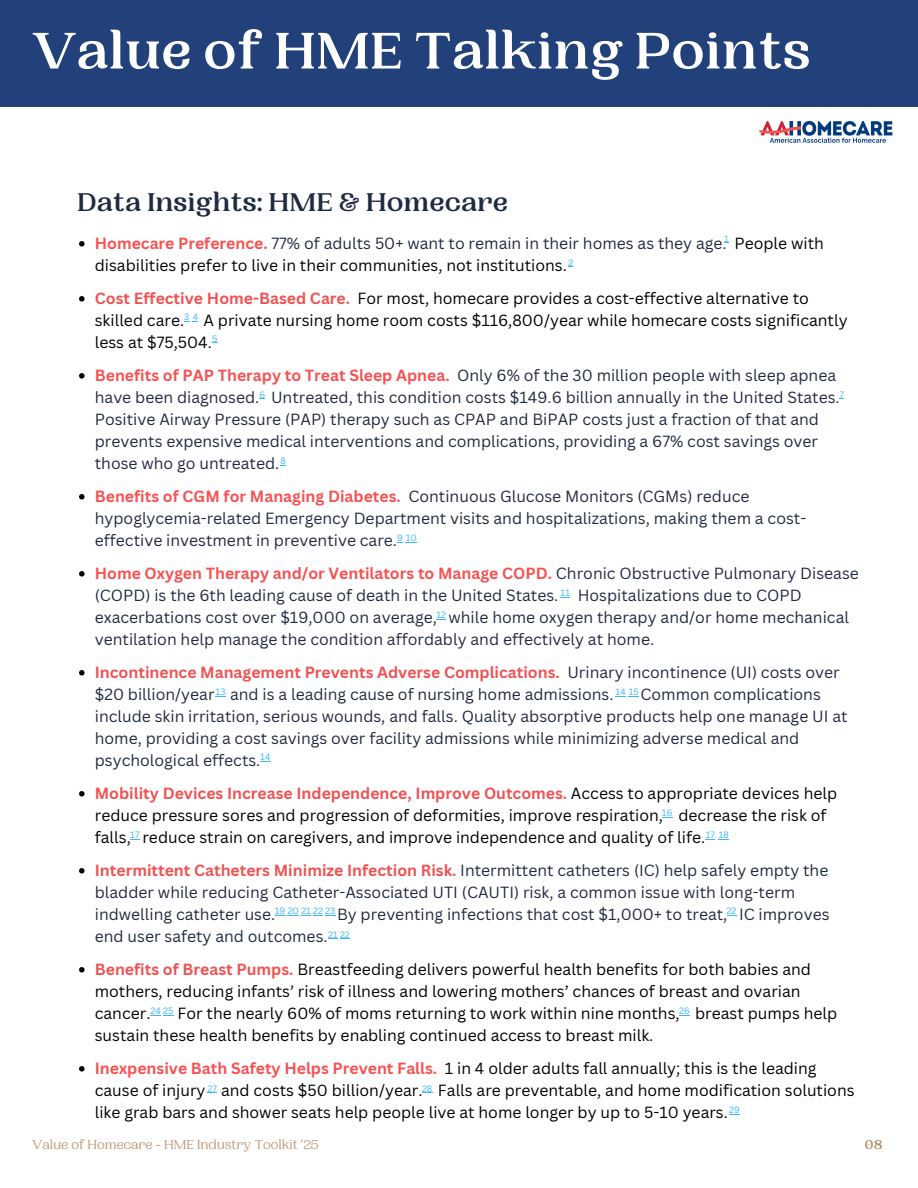
<style>
.page{position:relative;width:918px;height:1188px;background:#fff}
.page>*{position:absolute;margin:0;border:0;box-sizing:border-box;transform-origin:0 0}
.t1{font:700 54px "PP Woodland";color:#fff}
.t2{font:700 27px "PP Woodland";color:#1f2b41}
.t3{font:15.75px/22px "Canva Sans";color:#1f2b41}
.t4{font:15.75px/22px "Canva Sans";color:#000}
.t5{font:700 15.75px/22px "Canva Sans";color:#ef5253}
.t6{font:13.5px "PP Woodland";color:#b9885f}
.t7{font:700 13.5px "PP Woodland";color:#b9885f}
.t8{font:9px "Canva Sans";color:#38b6ff}
.s1{font-weight:700;color:#f75152}
.s2{color:#1f2b41}
.s3{font-weight:700;color:#ef5253}
.s4{font-weight:400;color:#1f2b41}
</style>
<div class="page">
<div style="left:0;top:0;width:918px;height:107px;background:#22417b"></div>
<img style="left:760px;top:121px;width:132px;height:22px">
<svg style="left:79px;top:241px;width:6px;height:6px"></svg>
<svg style="left:79px;top:296px;width:6px;height:6px"></svg>
<svg style="left:79px;top:373px;width:6px;height:6px"></svg>
<svg style="left:79px;top:494px;width:6px;height:6px"></svg>
<svg style="left:79px;top:571px;width:6px;height:6px"></svg>
<svg style="left:79px;top:670px;width:6px;height:6px"></svg>
<svg style="left:79px;top:791px;width:6px;height:6px"></svg>
<svg style="left:79px;top:868px;width:6px;height:6px"></svg>
<svg style="left:79px;top:967px;width:6px;height:6px"></svg>
<svg style="left:79px;top:1066px;width:6px;height:6px"></svg>
<svg style="left:397px;top:542px;width:20px;height:1px"></svg>
<svg style="left:184px;top:321px;width:14px;height:1px"></svg>
<svg style="left:616px;top:696px;width:23px;height:1px"></svg>
<svg style="left:706px;top:839px;width:23px;height:1px"></svg>
<svg style="left:275px;top:915px;width:60px;height:1px"></svg>
<svg style="left:151px;top:1015px;width:22px;height:1px"></svg>
<p class="t1" style="left:32px;top:20px;width:780px">Value of HME Talking Points</p>
<p class="t2" style="left:77px;top:186px;width:432px">Data Insights: HME &amp; Homecare</p>
<p class="t8" style="left:724px;top:232px;width:6px">1</p>
<h1 class="t4" style="left:95px;top:232px;width:731px"><span class="s1">Homecare Preference.</span> <span class="s2">77% of adults 50+ want to remain in their homes as they age.</span> People with disabilities prefer to live in their communities, not institutions.</h1>
<p class="t4" style="left:95px;top:287px;width:754px"><span class="s3">Cost Effective Home-Based Care.</span> For most, homecare provides a cost-effective alternative to skilled care. A private nursing home room costs $116,800/year while homecare costs significantly less at $75,504.</p>
<h2 class="t3" style="left:95px;top:364px;width:746px"><span class="s1">Benefits of PAP Therapy to Treat Sleep Apnea.</span> Only 6% of the 30 million people with sleep apnea have been diagnosed. Untreated, this condition costs $149.6 billion annually in the United States.<br>Positive Airway Pressure (PAP) therapy such as CPAP and BiPAP costs just a fraction of that and prevents expensive medical interventions and complications, providing a 67% cost savings over those who go untreated.</h2>
<p class="t3" style="left:95px;top:485px;width:713px"><span class="s1">Benefits of CGM for Managing Diabetes.</span> Continuous Glucose Monitors (CGMs) reduce hypoglycemia-related Emergency Department visits and hospitalizations, making them a cost-</p>
<p class="t3" style="left:95px;top:524px;width:766px;line-height:33px">effective investment in preventive care.<br><span class="s1">Home Oxygen Therapy and/or Ventilators to Manage COPD.</span> Chronic Obstructive Pulmonary Disease</p>
<p class="t3" style="left:95px;top:584px;width:465px">(COPD) is the 6th leading cause of death in the United States.</p>
<p class="t8" style="left:568px;top:256px;width:6px">2</p>
<p class="t8" style="left:184px;top:311px;width:15px">3 4</p>
<p class="t8" style="left:212px;top:332px;width:7px">5</p>
<p class="t8" style="left:260px;top:388px;width:7px">6</p>
<p class="t8" style="left:839px;top:388px;width:6px">7</p>
<p class="t8" style="left:280px;top:454px;width:7px">8</p>
<p class="t8" style="left:397px;top:531px;width:21px">9 10</p>
<p class="t3" style="left:95px;top:584px;width:756px;text-indent:483px">Hospitalizations due to COPD exacerbations cost over $19,000 on average, while home oxygen therapy and/or home mechanical ventilation help manage the condition affordably and effectively at home.</p>
<p class="t5" style="left:95px;top:661px;width:746px">Incontinence Management Prevents Adverse Complications. <span class="s4">Urinary incontinence (UI) costs over $20 billion/year</span></p>
<p class="t8" style="left:561px;top:586px;width:11px">11</p>
<p class="t8" style="left:436px;top:608px;width:11px">12</p>
<p class="t3" style="left:230px;top:683px;width:385px">and is a leading cause of nursing home admissions.</p>
<p class="t3" style="left:95px;top:683px;width:754px;text-indent:546px">Common complications include skin irritation, serious wounds, and falls. Quality absorptive products help one manage UI at home, providing a cost savings over facility admissions while minimizing adverse medical and psychological effects.</p>
<p class="t4" style="left:95px;top:782px;width:744px"><span class="s3">Mobility Devices Increase Independence, Improve Outcomes.</span> Access to appropriate devices help reduce pressure sores and progression of deformities, improve respiration,</p>
<p class="t8" style="left:216px;top:686px;width:12px">13</p>
<p class="t8" style="left:616px;top:686px;width:25px">14 15</p>
<p class="t8" style="left:260px;top:751px;width:12px">14</p>
<p class="t4" style="left:95px;top:804px;width:733px;text-indent:584px">decrease the risk of falls, reduce strain on caregivers, and improve independence and quality of life.</p>
<p class="t3" style="left:95px;top:859px;width:735px"><span class="s3">Intermittent Catheters Minimize Infection Risk.</span> Intermittent catheters (IC) help safely empty the bladder while reducing Catheter-Associated UTI (CAUTI) risk, a common issue with long-term indwelling catheter use.</p>
<p class="t8" style="left:662px;top:807px;width:12px">16</p>
<p class="t8" style="left:130px;top:828px;width:11px">17</p>
<p class="t8" style="left:706px;top:828px;width:25px">17 18</p>
<p class="t3" style="left:337px;top:903px;width:494px">By preventing infections that cost $1,000+ to treat, IC improves</p>
<p class="t4" style="left:95px;top:920px;width:718px;line-height:33px"><span class="s2">end user safety and outcomes.<br></span><span class="s3">Benefits of Breast Pumps.</span> Breastfeeding delivers powerful health benefits for both babies and</p>
<p class="t4" style="left:95px;top:980px;width:707px">mothers, reducing infants’ risk of illness and lowering mothers’ chances of breast and ovarian cancer.</p>
<p class="t8" style="left:275px;top:904px;width:62px">19 20 21 22 23</p>
<p class="t8" style="left:727px;top:904px;width:11px">22</p>
<p class="t8" style="left:328px;top:928px;width:23px">21 22</p>
<p class="t4" style="left:95px;top:1002px;width:744px;text-indent:83px">For the nearly 60% of moms returning to work within nine months, breast pumps help sustain these health benefits by enabling continued access to breast milk.</p>
<p class="t4" style="left:95px;top:1057px;width:723px"><span class="s1">Inexpensive Bath Safety Helps Prevent Falls.</span> 1 in 4 older adults fall annually; this is the leading</p>
<p class="t4" style="left:95px;top:1079px;width:761px">cause of injury and costs $50 billion/year. Falls are preventable, and home modification solutions like grab bars and shower seats help people live at home longer by up to 5-10 years.</p>
<p class="t6" style="left:32px;top:1137px;width:288px">Value of Homecare - HME Industry Toolkit ‘25</p>
<p class="t7" style="left:865px;top:1137px;width:19px">08</p>
<p class="t8" style="left:151px;top:1005px;width:24px">24 25</p>
<p class="t8" style="left:679px;top:1005px;width:12px">26</p>
<p class="t8" style="left:208px;top:1082px;width:11px">27</p>
<p class="t8" style="left:422px;top:1082px;width:12px">28</p>
<p class="t8" style="left:729px;top:1103px;width:12px">29</p>
</div>
